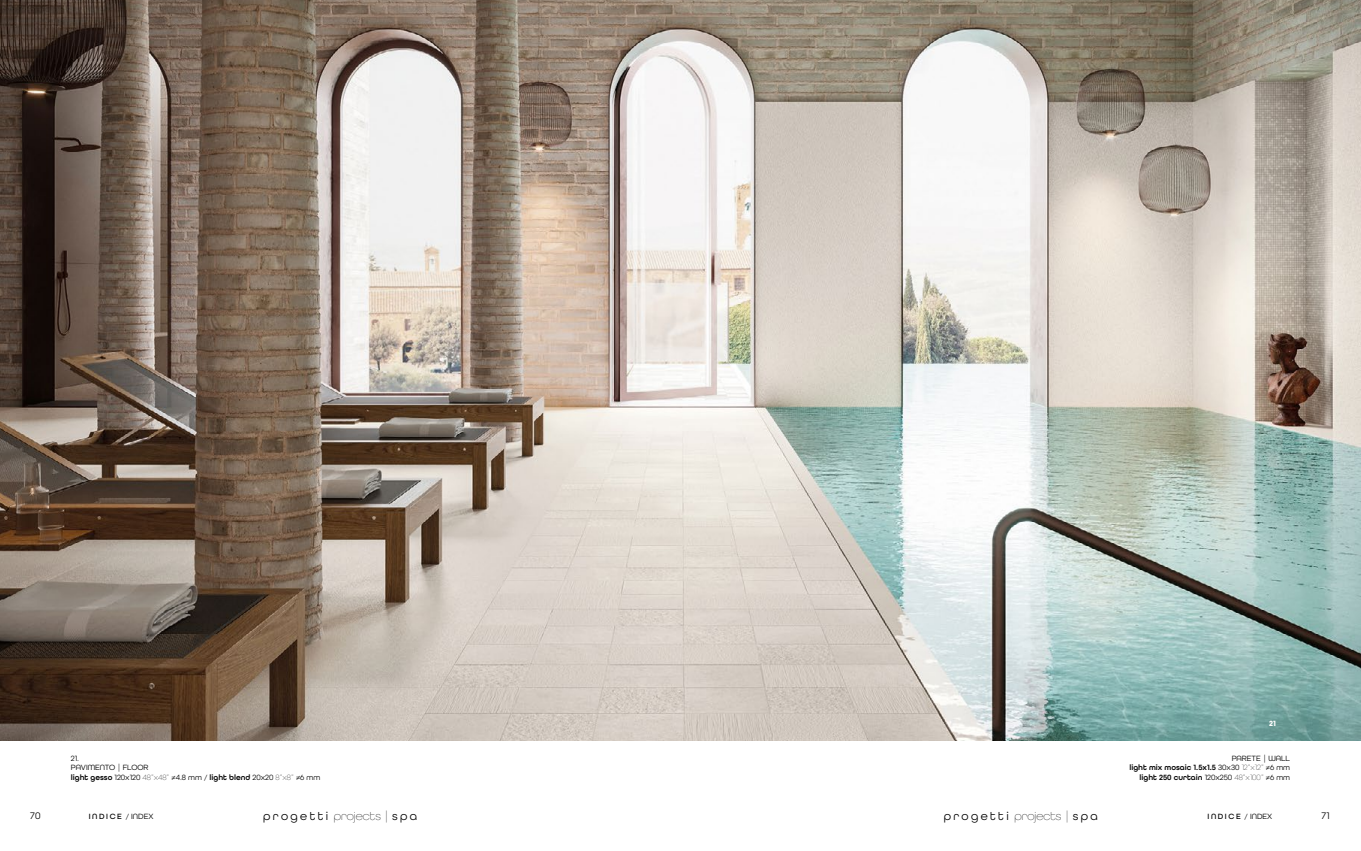
<style>
.page{position:relative;width:1361px;height:851px;background:#fff}
.page>*{position:absolute;margin:0;border:0;box-sizing:border-box;transform-origin:0 0}
.t1{font:12px "All Round Gothic";letter-spacing:.2em;color:#000}
.t2{font:10px "All Round Gothic";color:#000}
.t3{font:600 8px/9.6px "All Round Gothic";color:#000;text-align:right}
.t4{font:8px/9.6px "All Round Gothic";color:#000}
.t5{font:500 8px "All Round Gothic";letter-spacing:.2em;color:#000}
.t6{font:700 8px "All Round Gothic";color:#fff}
.s1{font-weight:600}
.s2{font-family:"All Round Gothic X Lig"}
.s3{font-weight:400}
.s4{font-family:"All Round Gothic X Lig";font-weight:400}
</style>
<div class="page">
<img style="left:0;top:0;width:1361px;height:740px">
<p class="t6" style="left:1269px;top:718px;width:8px">21</p>
<p class="t4" style="left:71px;top:753px;width:251px">21.<br>PAVIMENTO | FLOOR<br><span class="s1">light gesso</span> 120x120 <span class="s2">48”x48”</span> ≠4.8 mm / <span class="s1">light blend</span> 20x20 <span class="s2">8”x8”</span> ≠6 mm</p>
<p class="t3" style="left:1129px;top:753px;width:162px"><span class="s3">PARETE | WALL<br></span>light mix mosaic 1.5x1.5 <span class="s3">30x30</span> <span class="s4">12”x12”</span> <span class="s3">≠6 mm </span>light 250 curtain <span class="s3">120x250</span> <span class="s4">48”x100”</span> <span class="s3">≠6 mm</span></p>
<p class="t5" style="left:89px;top:811px;width:66px">INDICE <span class="s3">/ INDEX</span></p>
<h1 class="t1" style="left:263px;top:808px;width:155px">progetti <span class="s2">projects |</span> spa</h1>
<h1 class="t1" style="left:943px;top:808px;width:155px">progetti <span class="s2">projects |</span> spa</h1>
<p class="t5" style="left:1207px;top:811px;width:66px">INDICE <span class="s3">/ INDEX</span></p>
<p class="t2" style="left:30px;top:809px;width:12px">70</p>
<p class="t2" style="left:1321px;top:809px;width:9px">71</p>
</div>
